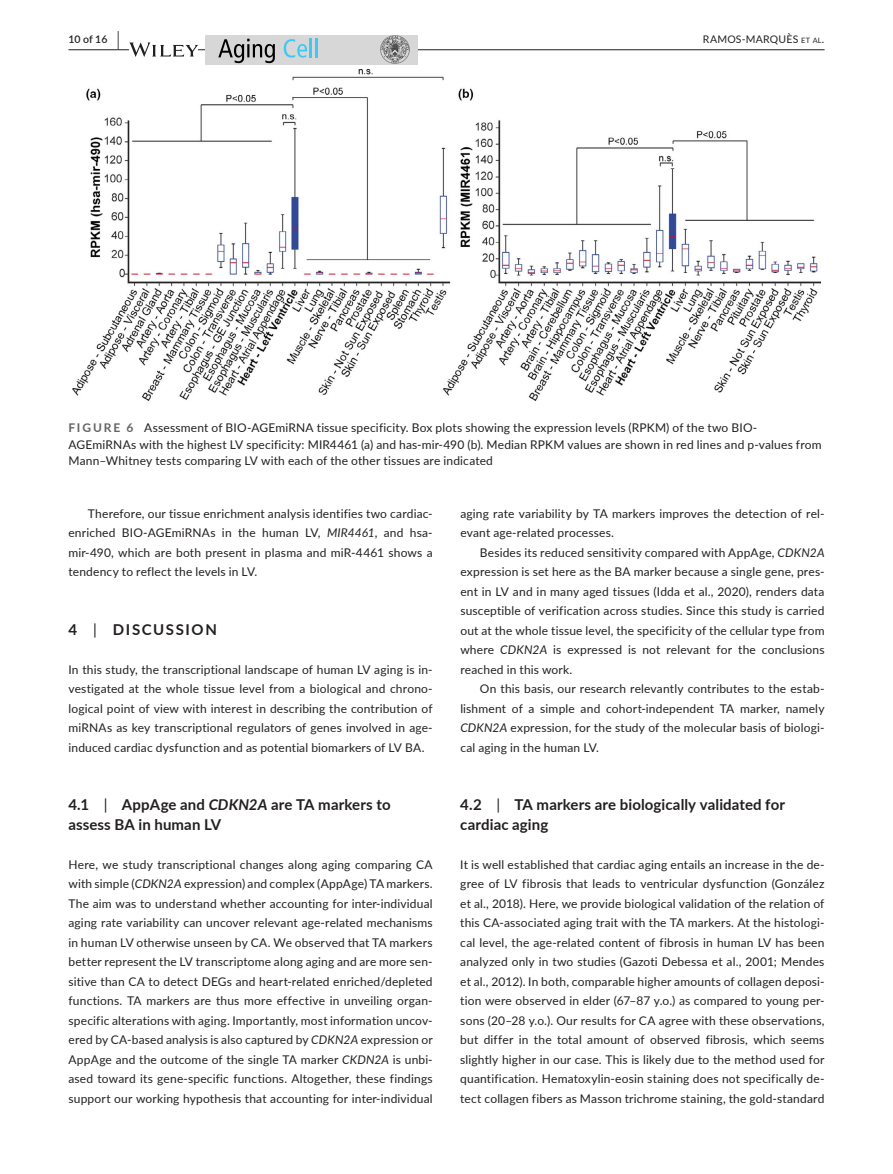
<style>
.page{position:relative;width:893px;height:1174px;background:#fff}
.page>*{position:absolute;margin:0;border:0;box-sizing:border-box;transform-origin:0 0}
.t1{font:700 15px/19.5px "Lato";letter-spacing:.01em;color:#231f20}
.t2{font:700 15px "Lato";letter-spacing:.11em;color:#231f20}
.t3{font:12px/19.5px "Lato";letter-spacing:.015em;color:#231f20;text-align:justify}
.t4{font:10.5px "Lato";letter-spacing:.02em;color:#231f20}
.t5{font:600 10.5px "Lato";color:#231f20}
.s1{font-size:19.5px}
.s2{font-size:7.35px}
.s3{font-weight:700;color:#636366}
.s4{font-style:italic}
.s5{font-weight:400}
</style>
<div class="page">
<hr style="left:68px;top:49px;width:756px;height:1px;background:#231f20">
<svg style="left:129px;top:42px;width:69px;height:15px"></svg>
<div style="left:206px;top:35px;width:212px;height:29px;background:#d7d7d7"></div>
<svg style="left:218px;top:39px;width:57px;height:24px"></svg>
<svg style="left:284px;top:38px;width:28px;height:20px"></svg>
<hr style="left:315px;top:38px;width:3px;height:19px;background:#40c8f4">
<img style="left:381px;top:35px;width:29px;height:29px">
<img style="left:72px;top:69px;width:749px;height:331px">
<p class="t5" style="left:68px;top:31px;width:52px">10 of 16 <span class="s1">|</span></p>
<p class="t4" style="left:703px;top:31px;width:123px">RAMOS-MARQUÈS <span class="s2">et al</span>.</p>
<p class="t3" style="left:68px;top:419px;width:755px;line-height:16.5px;text-align:left"><span class="s3">FIGURE 6</span> Assessment of BIO-AGEmiRNA tissue specificity. Box plots showing the expression levels (RPKM) of the two BIO-<br>AGEmiRNAs with the highest LV specificity: MIR4461 (a) and has-mir-490 (b). Median RPKM values are shown in red lines and p-values from<br>Mann–Whitney tests comparing LV with each of the other tissues are indicated</p>
<p class="t3" style="left:68px;top:503px;width:366px;text-indent:20px">Therefore, our tissue enrichment analysis identifies two cardiac&shy;enriched BIO-AGEmiRNAs in the human LV, <span class="s4">MIR4461</span>, and hsa&shy;mir-490, which are both present in plasma and miR-4461 shows a tendency to reflect the levels in LV.</p>
<p class="t2" style="left:68px;top:618px;width:150px">4 <span class="s5">|</span> DISCUSSION</p>
<p class="t3" style="left:68px;top:659px;width:366px">In this study, the transcriptional landscape of human LV aging is in&shy;vestigated at the whole tissue level from a biological and chrono&shy;logical point of view with interest in describing the contribution of miRNAs as key transcriptional regulators of genes involved in age&shy;induced cardiac dysfunction and as potential biomarkers of LV BA.</p>
<p class="t1" style="left:68px;top:794px;width:324px">4.1 <span class="s5">|</span> AppAge and <span class="s4">CDKN2A</span> are TA markers to assess BA in human LV</p>
<p class="t3" style="left:68px;top:854px;width:366px">Here, we study transcriptional changes along aging comparing CA with simple (<span class="s4">CDKN2A</span> expression) and complex (AppAge) TA markers.<br>The aim was to understand whether accounting for inter-individual aging rate variability can uncover relevant age-related mechanisms in human LV otherwise unseen by CA. We observed that TA markers better represent the LV transcriptome along aging and are more sen&shy;sitive than CA to detect DEGs and heart-related enriched/depleted functions. TA markers are thus more effective in unveiling organ&shy;specific alterations with aging. Importantly, most information uncov&shy;ered by CA-based analysis is also captured by <span class="s4">CDKN2A</span> expression or AppAge and the outcome of the single TA marker <span class="s4">CKDN2A</span> is unbi&shy;ased toward its gene-specific functions. Altogether, these findings support our working hypothesis that accounting for inter-individual</p>
<p class="t3" style="left:460px;top:503px;width:366px">aging rate variability by TA markers improves the detection of rel&shy;evant age-related processes.</p>
<p class="t3" style="left:460px;top:542px;width:366px;text-indent:20px">Besides its reduced sensitivity compared with AppAge, <span class="s4">CDKN2A </span>expression is set here as the BA marker because a single gene, pres&shy;ent in LV and in many aged tissues (Idda et al., 2020), renders data susceptible of verification across studies. Since this study is carried out at the whole tissue level, the specificity of the cellular type from where <span class="s4">CDKN2A</span> is expressed is not relevant for the conclusions reached in this work.</p>
<p class="t3" style="left:460px;top:678px;width:366px;text-indent:20px">On this basis, our research relevantly contributes to the estab&shy;lishment of a simple and cohort-independent TA marker, namely <span class="s4">CDKN2A</span> expression, for the study of the molecular basis of biologi&shy;cal aging in the human LV.</p>
<p class="t1" style="left:460px;top:794px;width:326px">4.2 <span class="s5">|</span> TA markers are biologically validated for cardiac aging</p>
<p class="t3" style="left:460px;top:854px;width:366px">It is well established that cardiac aging entails an increase in the de&shy;gree of LV fibrosis that leads to ventricular dysfunction (González et al., 2018). Here, we provide biological validation of the relation of this CA-associated aging trait with the TA markers. At the histologi&shy;cal level, the age-related content of fibrosis in human LV has been analyzed only in two studies (Gazoti Debessa et al., 2001; Mendes et al., 2012). In both, comparable higher amounts of collagen deposi&shy;tion were observed in elder (67–87 y.o.) as compared to young per&shy;sons (20–28 y.o.). Our results for CA agree with these observations, but differ in the total amount of observed fibrosis, which seems slightly higher in our case. This is likely due to the method used for quantification. Hematoxylin-eosin staining does not specifically de&shy;tect collagen fibers as Masson trichrome staining, the gold-standard</p>
</div>
